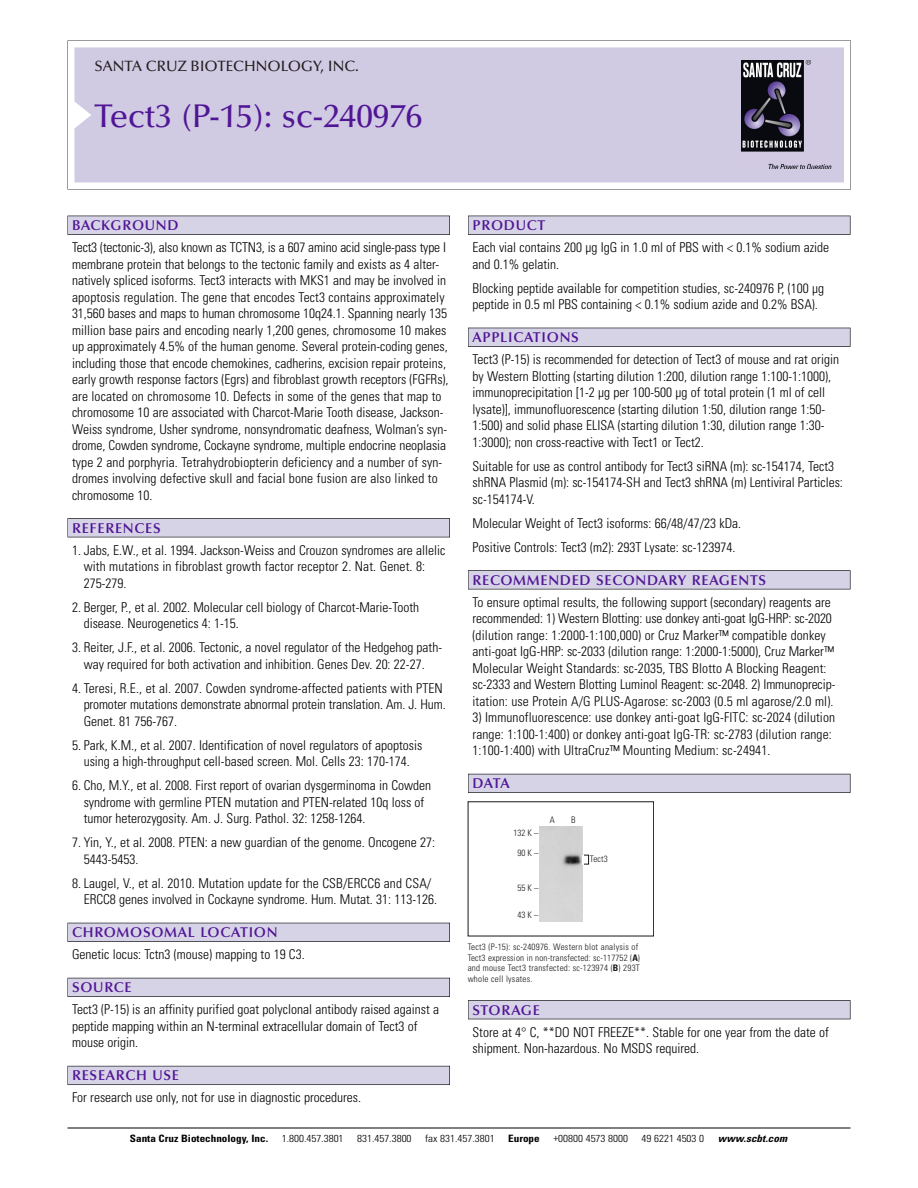
<style>
.page{position:relative;width:918px;height:1188px;background:#fff}
.page>*{position:absolute;margin:0;border:0;box-sizing:border-box;transform-origin:0 0}
.t1{font:500 33px "Optima";color:#511695}
.t2{font:500 15px "Optima";color:#231f20}
.t3{font:600 14.25px "Optima";letter-spacing:.05em;color:#511695}
.t4{font:300 condensed 13.5px/16.5px "Univers";color:#000}
.t5{font:300 condensed 10.2px "Univers";color:#000;scale:1.1 1}
.t6{font:700 condensed 10.2px "Univers";color:#000;scale:1.1 1}
.t7{font:italic 700 condensed 10.2px "Univers";letter-spacing:.005em;color:#000;scale:1.1 1}
.t8{font:9px/10.5px "Univers Condensed Light+LDOFAW";letter-spacing:.025em;color:#191919}
.s1{font-family:"Univers Condensed Bold+RZUNAB"}
</style>
<div class="page">
<svg style="left:68px;top:40px;width:783px;height:149px"></svg>
<div style="left:74px;top:47px;width:770px;height:135px;background:#d1cae3"></div>
<img style="left:741px;top:60px;width:90px;height:108px">
<div style="left:68px;top:216px;width:382px;height:19px;background:#525155"></div>
<div style="left:68px;top:216px;width:381px;height:18px;background:#d7d3e7"></div>
<div style="left:68px;top:518px;width:382px;height:19px;background:#525155"></div>
<div style="left:68px;top:519px;width:381px;height:18px;background:#d7d3e7"></div>
<div style="left:68px;top:923px;width:382px;height:19px;background:#525158"></div>
<div style="left:68px;top:923px;width:381px;height:18px;background:#d7d3e7"></div>
<div style="left:68px;top:978px;width:382px;height:19px;background:#54535a"></div>
<div style="left:68px;top:978px;width:381px;height:18px;background:#d7d3e7"></div>
<div style="left:68px;top:1066px;width:382px;height:19px;background:#5b5a62"></div>
<div style="left:68px;top:1066px;width:381px;height:18px;background:#d7d3e7"></div>
<div style="left:468px;top:216px;width:382px;height:19px;background:#525155"></div>
<div style="left:468px;top:216px;width:382px;height:18px;background:#d7d3e7"></div>
<div style="left:468px;top:328px;width:382px;height:19px;background:#515055"></div>
<div style="left:468px;top:328px;width:382px;height:18px;background:#d7d3e7"></div>
<div style="left:468px;top:570px;width:382px;height:19px;background:#545357"></div>
<div style="left:468px;top:571px;width:382px;height:18px;background:#d7d3e7"></div>
<div style="left:468px;top:774px;width:382px;height:19px;background:#54535a"></div>
<div style="left:468px;top:774px;width:382px;height:18px;background:#d7d3e7"></div>
<div style="left:468px;top:1000px;width:382px;height:19px;background:#525156"></div>
<div style="left:468px;top:1001px;width:382px;height:18px;background:#d7d3e7"></div>
<hr style="left:68px;top:1128px;width:782px;height:1px;background:#000">
<div style="left:540px;top:827px;width:42px;height:95px;background:#d4d4d4"></div>
<div style="left:584px;top:855px;width:5px;height:9px;border:1px solid #191919"></div>
<p class="t2" style="left:94px;top:61px;width:266px">SANTA CRUZ BIOTECHNOLOGY, INC.</p>
<h1 class="t1" style="left:94px;top:103px;width:329px">Tect3 (P-15): sc-240976</h1>
<p class="t3" style="left:72px;top:219px;width:108px">BACKGROUND</p>
<p class="t4" style="left:72px;top:240px;width:378px">Tect3 (tectonic-3), also known as TCTN3, is a 607 amino acid single-pass type I membrane protein that belongs to the tectonic family and exists as 4 alter&shy;natively spliced isoforms. Tect3 interacts with MKS1 and may be involved in apoptosis regulation. The gene that encodes Tect3 contains approximately 31,560 bases and maps to human chromosome 10q24.1. Spanning nearly 135 million base pairs and encoding nearly 1,200 genes, chromosome 10 makes up approximately 4.5% of the human genome. Several protein-coding genes, including those that encode chemokines, cadherins, excision repair proteins, early growth response factors (Egrs) and fibroblast growth receptors (FGFRs), are located on chromosome 10. Defects in some of the genes that map to chromosome 10 are associated with Charcot-Marie Tooth disease, Jackson-Weiss syndrome, Usher syndrome, nonsyndromatic deafness, Wolman’s syn&shy;drome, Cowden syndrome, Cockayne syndrome, multiple endocrine neoplasia type 2 and porphyria. Tetrahydrobiopterin deficiency and a number of syn&shy;dromes involving defective skull and facial bone fusion are also linked to chromosome 10.</p>
<p class="t3" style="left:72px;top:522px;width:90px">REFERENCES</p>
<p class="t4" style="left:84px;top:543px;width:363px;text-indent:-12px">1. Jabs, E.W., et al. 1994. Jackson-Weiss and Crouzon syndromes are allelic with mutations in fibroblast growth factor receptor 2. Nat. Genet. 8:<br>275-279.</p>
<p class="t4" style="left:84px;top:600px;width:337px;text-indent:-12px">2. Berger, P., et al. 2002. Molecular cell biology of Charcot-Marie-Tooth disease. Neurogenetics 4: 1-15.</p>
<p class="t4" style="left:72px;top:640px;width:372px;text-align:center">3. Reiter, J.F., et al. 2006. Tectonic, a novel regulator of the Hedgehog path&shy;way required for both activation and inhibition. Genes Dev. 20: 22-27.</p>
<p class="t4" style="left:84px;top:681px;width:364px;text-indent:-12px">4. Teresi, R.E., et al. 2007. Cowden syndrome-affected patients with PTEN promoter mutations demonstrate abnormal protein translation. Am. J. Hum.<br>Genet. 81 756-767.</p>
<p class="t4" style="left:72px;top:738px;width:352px;text-align:center">5. Park, K.M., et al. 2007. Identification of novel regulators of apoptosis using a high-throughput cell-based screen. Mol. Cells 23: 170-174.</p>
<p class="t4" style="left:84px;top:778px;width:349px;text-indent:-12px">6. Cho, M.Y., et al. 2008. First report of ovarian dysgerminoma in Cowden syndrome with germline PTEN mutation and PTEN-related 10q loss of tumor heterozygosity. Am. J. Surg. Pathol. 32: 1258-1264.</p>
<p class="t4" style="left:84px;top:835px;width:353px;text-indent:-12px">7. Yin, Y., et al. 2008. PTEN: a new guardian of the genome. Oncogene 27:<br>5443-5453.</p>
<p class="t4" style="left:84px;top:876px;width:355px;text-indent:-12px">8. Laugel, V., et al. 2010. Mutation update for the CSB/ERCC6 and CSA/<br>ERCC8 genes involved in Cockayne syndrome. Hum. Mutat. 31: 113-126.</p>
<p class="t3" style="left:72px;top:927px;width:207px">CHROMOSOMAL LOCATION</p>
<p class="t4" style="left:72px;top:947px;width:234px">Genetic locus: Tctn3 (mouse) mapping to 19 C3.</p>
<p class="t3" style="left:72px;top:982px;width:61px">SOURCE</p>
<p class="t4" style="left:72px;top:1002px;width:369px">Tect3 (P-15) is an affinity purified goat polyclonal antibody raised against a peptide mapping within an N-terminal extracellular domain of Tect3 of mouse origin.</p>
<p class="t3" style="left:72px;top:1070px;width:109px">RESEARCH USE</p>
<p class="t4" style="left:72px;top:1090px;width:290px">For research use only, not for use in diagnostic procedures.</p>
<p class="t3" style="left:473px;top:219px;width:74px">PRODUCT</p>
<p class="t4" style="left:473px;top:240px;width:358px">Each vial contains 200 µg IgG in 1.0 ml of PBS with &lt; 0.1% sodium azide and 0.1% gelatin.</p>
<p class="t4" style="left:473px;top:281px;width:353px">Blocking peptide available for competition studies, sc-240976 P, (100 µg peptide in 0.5 ml PBS containing &lt; 0.1% sodium azide and 0.2% BSA).</p>
<p class="t3" style="left:473px;top:332px;width:108px">APPLICATIONS</p>
<p class="t4" style="left:473px;top:352px;width:368px">Tect3 (P-15) is recommended for detection of Tect3 of mouse and rat origin by Western Blotting (starting dilution 1:200, dilution range 1:100-1:1000), immunoprecipitation [1-2 µg per 100-500 µg of total protein (1 ml of cell lysate)], immunofluorescence (starting dilution 1:50, dilution range 1:50- 1:500) and solid phase ELISA (starting dilution 1:30, dilution range 1:30- 1:3000); non cross-reactive with Tect1 or Tect2.</p>
<p class="t4" style="left:473px;top:459px;width:372px">Suitable for use as control antibody for Tect3 siRNA (m): sc-154174, Tect3 shRNA Plasmid (m): sc-154174-SH and Tect3 shRNA (m) Lentiviral Particles: sc-154174-V.</p>
<p class="t4" style="left:473px;top:512px;width:270px;line-height:24px">Molecular Weight of Tect3 isoforms: 66/48/47/23 kDa.<br>Positive Controls: Tect3 (m2): 293T Lysate: sc-123974.</p>
<p class="t3" style="left:473px;top:574px;width:295px">RECOMMENDED SECONDARY REAGENTS</p>
<p class="t4" style="left:473px;top:595px;width:364px">To ensure optimal results, the following support (secondary) reagents are recommended: 1) Western Blotting: use donkey anti-goat IgG-HRP: sc-2020 (dilution range: 1:2000-1:100,000) or Cruz Marker™ compatible donkey anti-goat IgG-HRP: sc-2033 (dilution range: 1:2000-1:5000), Cruz Marker™ Molecular Weight Standards: sc-2035, TBS Blotto A Blocking Reagent: sc-2333 and Western Blotting Luminol Reagent: sc-2048. 2) Immunoprecip&shy;itation: use Protein A/G PLUS-Agarose: sc-2003 (0.5 ml agarose/2.0 ml).</p>
<p class="t4" style="left:473px;top:710px;width:364px">3) Immunofluorescence: use donkey anti-goat IgG-FITC: sc-2024 (dilution range: 1:100-1:400) or donkey anti-goat IgG-TR: sc-2783 (dilution range:<br>1:100-1:400) with UltraCruz™ Mounting Medium: sc-24941.</p>
<p class="t3" style="left:473px;top:778px;width:39px">DATA</p>
<p class="t8" style="left:514px;top:829px;width:26px">132 K –</p>
<p class="t8" style="left:518px;top:849px;width:22px">90K–</p>
<p class="t8" style="left:518px;top:883px;width:22px">55K–</p>
<p class="t8" style="left:518px;top:910px;width:22px">43K–</p>
<p class="t8" style="left:550px;top:816px;width:7px">A</p>
<p class="t8" style="left:571px;top:816px;width:6px">B</p>
<p class="t8" style="left:590px;top:854px;width:19px">Tect3</p>
<p class="t8" style="left:468px;top:942px;width:174px">Tect3 (P-15): sc-240976. Western blot analysis of Tect3 expression in non-transfected: sc-117752 (<span class="s1">A</span>) and mouse Tect3 transfected: sc-123974 (<span class="s1">B</span>) 293T whole cell lysates.</p>
<p class="t3" style="left:473px;top:1004px;width:69px">STORAGE</p>
<p class="t4" style="left:473px;top:1025px;width:358px">Store at 4° C, **DO NOT FREEZE**. Stable for one year from the date of shipment. Non-hazardous. No MSDS required.</p>
<p class="t6" style="left:130px;top:1135px;width:127px">Santa Cruz Biotechnology, Inc.</p>
<p class="t5" style="left:282px;top:1135px;width:58px">1.800.457.3801</p>
<p class="t5" style="left:357px;top:1135px;width:51px">831.457.3800</p>
<p class="t5" style="left:425px;top:1135px;width:65px">fax 831.457.3801</p>
<p class="t6" style="left:508px;top:1135px;width:30px">Europe</p>
<p class="t5" style="left:553px;top:1135px;width:69px">+00800 4573 8000</p>
<p class="t5" style="left:642px;top:1135px;width:58px">49 6221 4503 0</p>
<p class="t7" style="left:718px;top:1135px;width:64px">www.scbt.com</p>
</div>
